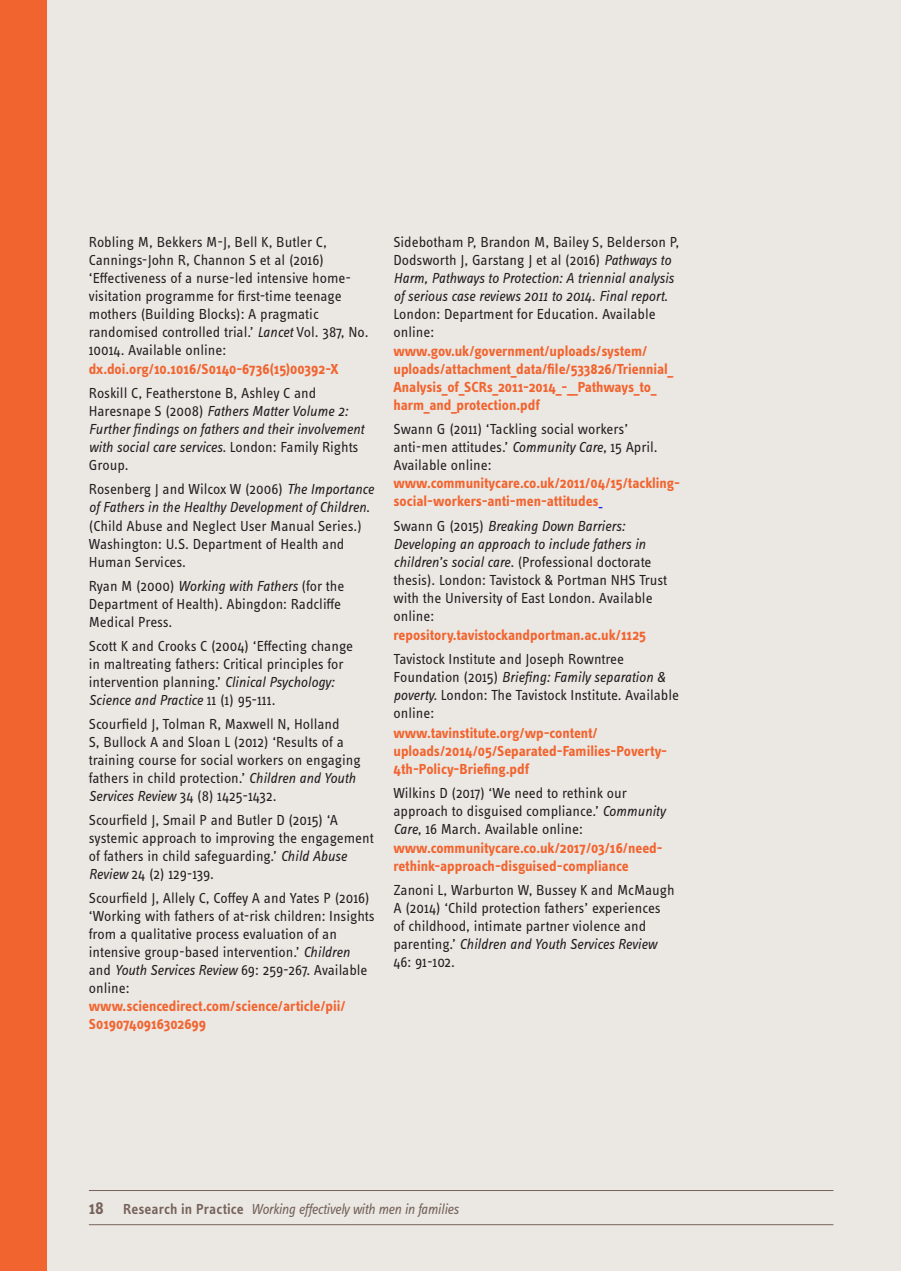
<style>
.page{position:relative;width:901px;height:1271px;background:#fff}
.page>*{position:absolute;margin:0;border:0;box-sizing:border-box;transform-origin:0 0}
.Default{font:15px/18px "Info Text Pro";color:#231f20}
.Default-2{font:700 15px/18px "Info Text Pro";color:#f2642f}
.t1{font:italic 15px/18px "Info Text Pro";letter-spacing:-.005em;color:#231f20}
.t2{font:italic 15px "Info Text Pro";letter-spacing:-.025em;color:#76635b}
.s1{font-style:italic}
.s2{font-style:normal}
.s3{font-weight:700;color:#f2642f}
.s4{font-weight:600;font-style:normal;font-size:18px}
.s5{font-weight:600;font-style:normal}
</style>
<div class="page">
<div style="left:0;top:0;width:900px;height:1270px;background:#ebe8e4"></div>
<hr style="left:89px;top:1224px;width:744px;height:1px;background:#76635b">
<hr style="left:89px;top:1190px;width:744px;height:1px;background:#76635b">
<div style="left:0;top:0;width:46px;height:1270px;background:#f2642f"></div>
<p class="Default" style="left:89px;top:232px;width:281px">Robling M, Bekkers M-J, Bell K, Butler C, Cannings-John R, Channon S et al (2016) ‘Effectiveness of a nurse-led intensive home&shy;visitation programme for first-time teenage mothers (Building Blocks): A pragmatic randomised controlled trial.’ <span class="s1">Lancet</span> Vol. 387, No.<br>10014. Available online:</p>
<p class="Default-2" style="left:89px;top:360px;width:251px">dx.doi.org/10.1016/S0140-6736(15)00392-X</p>
<p class="t1" style="left:89px;top:384px;width:277px"><span class="s2">Roskill C, Featherstone B, Ashley C and Haresnape S (2008)</span> Fathers Matter Volume 2:<br>Further findings on fathers and their involvement with social care services. <span class="s2">London: Family Rights Group.</span></p>
<p class="Default" style="left:89px;top:480px;width:286px">Rosenberg J and Wilcox W (2006) <span class="s1">The Importance of Fathers in the Healthy Development of Children. </span>(Child Abuse and Neglect User Manual Series.)<br>Washington: U.S. Department of Health and Human Services.</p>
<p class="Default" style="left:89px;top:576px;width:257px">Ryan M (2000) <span class="s1">Working with Fathers</span> (for the<br>Department of Health). Abingdon: Radcliffe<br>Medical Press.</p>
<p class="Default" style="left:89px;top:636px;width:266px">Scott K and Crooks C (2004) ‘Effecting change in maltreating fathers: Critical principles for intervention planning.’ <span class="s1">Clinical Psychology:<br>Science and Practice</span> 11 (1) 95-111.</p>
<p class="Default" style="left:89px;top:714px;width:273px">Scourfield J, Tolman R, Maxwell N, Holland<br>S, Bullock A and Sloan L (2012) ‘Results of a training course for social workers on engaging fathers in child protection.’ <span class="s1">Children and Youth Services Review</span> 34 (8) 1425-1432.</p>
<p class="Default" style="left:89px;top:810px;width:286px">Scourfield J, Smail P and Butler D (2015) ‘A systemic approach to improving the engagement of fathers in child safeguarding.’ <span class="s1">Child Abuse Review</span> 24 (2) 129-139.</p>
<p class="Default" style="left:89px;top:888px;width:287px">Scourfield J, Allely C, Coffey A and Yates P (2016) ‘Working with fathers of at-risk children: Insights from a qualitative process evaluation of an intensive group-based intervention.’ <span class="s1">Children </span>and <span class="s1">Youth Services Review</span> 69: 259-267. Available online: <span class="s3">www.sciencedirect.com/science/article/pii/ S0190740916302699</span></p>
<p class="Default" style="left:393px;top:232px;width:287px">Sidebotham P, Brandon M, Bailey S, Belderson P, Dodsworth J, Garstang J et al (2016) <span class="s1">Pathways to Harm, Pathways to Protection: A triennial analysis of serious case reviews 2011 to 2014. Final report.<br></span>London: Department for Education. Available online:</p>
<p class="Default-2" style="left:393px;top:342px;width:281px">www.gov.uk/government/uploads/system/ uploads/attachment_data/file/533826/Triennial_ Analysis_of_SCRs_2011-2014_-__Pathways_to_ harm_and_protection.pdf</p>
<p class="Default" style="left:393px;top:420px;width:288px">Swann G (2011) ‘Tackling social workers’ anti-men attitudes.’ <span class="s1">Community Care</span>, 15 April.<br>Available online: <span class="s3">www.communitycare.co.uk/2011/04/15/tackling&shy;social-workers-anti-men-attitudes</span></p>
<p class="Default" style="left:393px;top:516px;width:275px">Swann G (2015) <span class="s1">Breaking Down Barriers:<br>Developing an approach to include fathers in children’s social care.</span> (Professional doctorate thesis). London: Tavistock &amp; Portman NHS Trust with the University of East London. Available online:</p>
<p class="Default-2" style="left:393px;top:626px;width:254px">repository.tavistockandportman.ac.uk/1125</p>
<p class="Default" style="left:393px;top:649px;width:287px">Tavistock Institute and Joseph Rowntree Foundation (2015) <span class="s1">Briefing: Family separation &amp; poverty.</span> London: The Tavistock Institute. Available online:</p>
<p class="Default-2" style="left:393px;top:723px;width:275px">www.tavinstitute.org/wp-content/ uploads/2014/05/Separated-Families-Poverty-<br>4th-Policy-Briefing.pdf</p>
<p class="Default" style="left:393px;top:783px;width:273px">Wilkins D (2017) ‘We need to rethink our approach to disguised compliance.’ <span class="s1">Community<br>Care</span>, 16 March. Available online:</p>
<p class="Default-2" style="left:393px;top:839px;width:271px">www.communitycare.co.uk/2017/03/16/need&shy;rethink-approach-disguised-compliance</p>
<p class="Default" style="left:393px;top:880px;width:283px">Zanoni L, Warburton W, Bussey K and McMaugh A (2014) ‘Child protection fathers’ experiences of childhood, intimate partner violence and parenting.’ <span class="s1">Children and Youth Services Review </span>46: 91-102.</p>
<p class="t2" style="left:89px;top:1200px;width:371px"><span class="s4">18</span> <span class="s5">Research in Practice</span> Working effectively with men in families</p>
</div>
